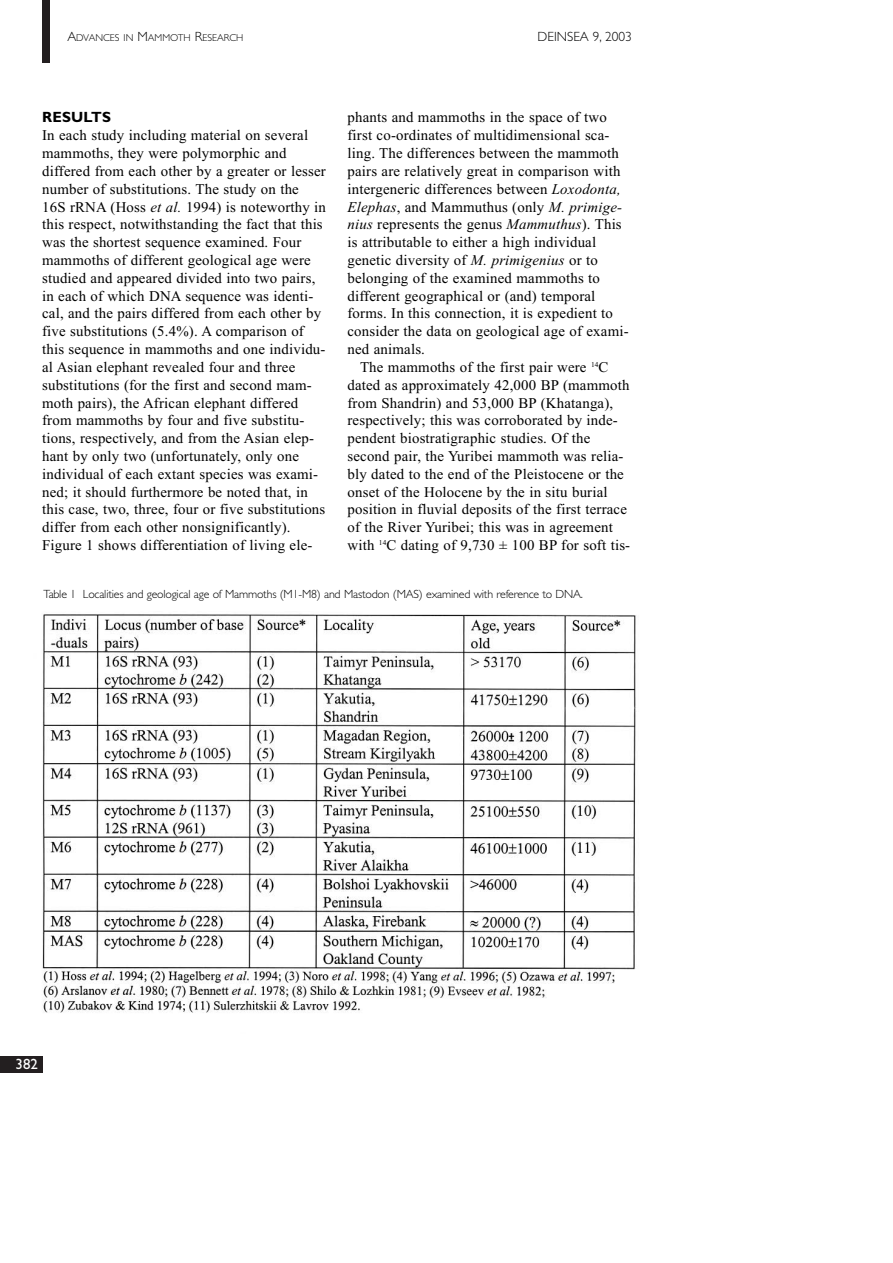
<style>
.page{position:relative;width:893px;height:1263px;background:#fff}
.page>*{position:absolute;margin:0;border:0;box-sizing:border-box;transform-origin:0 0}
.t1{font:14.85px/17.9px "Times New Roman";letter-spacing:.015em;color:#000}
.t2{font:700 14.85px "Gill Sans";letter-spacing:.015em;color:#000}
.t3{font:14.85px "Gill Sans";color:#fff}
.t4{font:300 13.35px "Gill Sans";color:#000}
.t5{font:300 11.85px "Gill Sans";letter-spacing:-.015em;color:#000}
.t6{font:300 10.05px "Gill Sans";color:#000}
.s1{font-size:13.35px}
.s2{font-style:italic}
</style>
<div class="page">
<div style="left:42px;top:0;width:8px;height:62px;background:#231f20"></div>
<div style="left:0;top:1056px;width:42px;height:17px;background:#231f20"></div>
<img style="left:42px;top:614px;width:594px;height:399px">
<p class="t6" style="left:67px;top:34px;width:177px"><span class="s1">A</span>DVANCES IN <span class="s1">M</span>AMMOTH <span class="s1">R</span>ESEARCH</p>
<p class="t4" style="left:537px;top:31px;width:96px">DEINSEA 9, 2003</p>
<p class="t2" style="left:42px;top:112px;width:70px">RESULTS</p>
<p class="t1" style="left:42px;top:128px;width:285px">In each study including material on several mammoths, they were polymorphic and differed from each other by a greater or lesser number of substitutions. The study on the 16S rRNA (Hoss <span class="s2">et al.</span> 1994) is noteworthy in this respect, notwithstanding the fact that this was the shortest sequence examined. Four mammoths of different geological age were studied and appeared divided into two pairs, in each of which DNA sequence was identi&shy;cal, and the pairs differed from each other by five substitutions (5.4%). A comparison of this sequence in mammoths and one individu&shy;al Asian elephant revealed four and three substitutions (for the first and second mam&shy;moth pairs), the African elephant differed from mammoths by four and five substitu&shy;tions, respectively, and from the Asian elep&shy;hant by only two (unfortunately, only one individual of each extant species was exami&shy;ned; it should furthermore be noted that, in this case, two, three, four or five substitutions differ from each other nonsignificantly).<br>Figure 1 shows differentiation of living ele-</p>
<p class="t1" style="left:347px;top:110px;width:283px">phants and mammoths in the space of two first co-ordinates of multidimensional sca&shy;ling. The differences between the mammoth pairs are relatively great in comparison with intergeneric differences between <span class="s2">Loxodonta, Elephas</span>, and Mammuthus (only <span class="s2">M. primige&shy;nius</span> represents the genus <span class="s2">Mammuthus</span>). This is attributable to either a high individual genetic diversity of <span class="s2">M. primigenius</span> or to belonging of the examined mammoths to different geographical or (and) temporal forms. In this connection, it is expedient to consider the data on geological age of exami&shy;ned animals.</p>
<p class="t1" style="left:347px;top:359px;width:284px;text-indent:13px">The mammoths of the first pair were <sup>14</sup>C dated as approximately 42,000 BP (mammoth from Shandrin) and 53,000 BP (Khatanga), respectively; this was corroborated by inde&shy;pendent biostratigraphic studies. Of the second pair, the Yuribei mammoth was relia&shy;bly dated to the end of the Pleistocene or the onset of the Holocene by the in situ burial position in fluvial deposits of the first terrace of the River Yuribei; this was in agreement with <sup>14</sup>C dating of 9,730 ± 100 BP for soft tis-</p>
<p class="t5" style="left:44px;top:590px;width:541px">Table 1 Localities and geological age of Mammoths (M1-M8) and Mastodon (MAS) examined with reference to DNA.</p>
<p class="t3" style="left:16px;top:1059px;width:24px">382</p>
</div>
